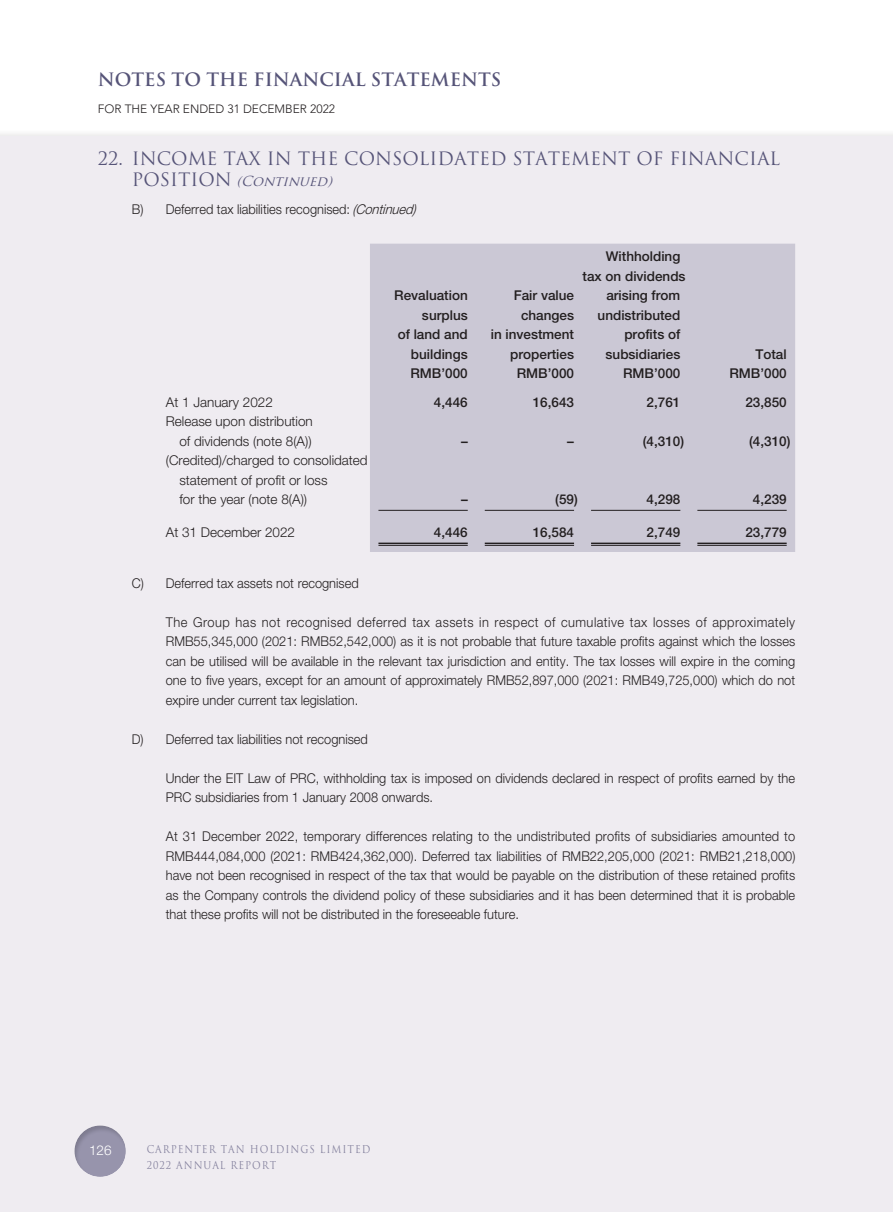
<style>
.page{position:relative;width:893px;height:1212px;background:#fff}
.page>*{position:absolute;margin:0;border:0;box-sizing:border-box;transform-origin:0 0}
.t1{font:18px "Trajan Pro";color:#565478}
.t2{font:700 18px "Trajan Pro";color:#565478}
.t3{font:300 13.5px/19.5px "Helvetica Neue LT Std";color:#231f20;text-align:justify;scale:.95 1}
.t4{font:500 13.5px/19.5px "Helvetica Neue LT Std";color:#231f20;text-align:right}
.t5{font:300 13.5px/19.5px "Helvetica Neue LT Std";color:#231f20;text-align:right}
.t6{font:italic 13.5px "Trajan Pro";color:#565478}
.t7{font:300 13.5px "Helvetica Neue LT Std";color:#fff}
.t8{font:300 12px "Avenir LT Std";color:#231f20}
.t9{font:10.5px/16px "Trajan Pro";letter-spacing:.1em;color:#86839f;scale:.9 1}
.s1{font-style:normal;font-size:18px}
.s2{font-style:italic}
</style>
<div class="page">
<div style="left:0;top:136px;width:893px;height:1076px;background:#efecf1"></div>
<div style="left:61px;top:1113px;width:79px;height:65px;background:#57585a;opacity:.25"></div>
<div style="left:370px;top:244px;width:425px;height:308px;background:#cbc8d5"></div>
<hr style="left:378px;top:510px;width:90px;height:1px;background:#231f20">
<hr style="left:485px;top:510px;width:89px;height:1px;background:#231f20">
<hr style="left:591px;top:510px;width:89px;height:1px;background:#231f20">
<hr style="left:697px;top:510px;width:90px;height:1px;background:#231f20">
<hr style="left:378px;top:543px;width:90px;height:1px;background:#231f20">
<hr style="left:378px;top:545px;width:90px;height:1px;background:#231f20">
<hr style="left:485px;top:543px;width:89px;height:1px;background:#231f20">
<hr style="left:485px;top:545px;width:89px;height:1px;background:#231f20">
<hr style="left:591px;top:543px;width:89px;height:1px;background:#231f20">
<hr style="left:591px;top:545px;width:89px;height:1px;background:#231f20">
<hr style="left:697px;top:543px;width:90px;height:1px;background:#231f20">
<hr style="left:697px;top:545px;width:90px;height:1px;background:#231f20">
<h1 class="t2" style="left:98px;top:69px;width:405px">NOTES TO THE FINANCIAL STATEMENTS</h1>
<p class="t8" style="left:98px;top:102px;width:239px">FOR THE YEAR ENDED 31 DECEMBER 2022</p>
<h1 class="t1" style="left:98px;top:147px;width:684px">22. INCOME TAX IN THE CONSOLIDATED STATEMENT OF FINANCIAL</h1>
<p class="t6" style="left:132px;top:172px;width:206px"><span class="s1">P O S I T I O N</span> (CONTINUED)</p>
<p class="t3" style="left:132px;top:199px;width:301px">B) Deferred tax liabilities recognised: <span class="s2">(Continued)</span></p>
<p class="t4" style="left:394px;top:286px;width:75px">Revaluation surplus<br>of land and buildings</p>
<p class="t4" style="left:491px;top:286px;width:85px">Fair value changes<br>in investment properties</p>
<p class="t4" style="left:606px;top:247px;width:76px">Withholding</p>
<p class="t4" style="left:583px;top:266px;width:105px">tax on dividends</p>
<p class="t4" style="left:606px;top:286px;width:76px">arising from</p>
<p class="t4" style="left:598px;top:305px;width:84px">undistributed</p>
<p class="t4" style="left:624px;top:325px;width:58px">profits of</p>
<p class="t4" style="left:606px;top:344px;width:76px">subsidiaries</p>
<p class="t4" style="left:755px;top:344px;width:33px">Total</p>
<p class="t4" style="left:410px;top:364px;width:59px">RMB’000</p>
<p class="t4" style="left:517px;top:364px;width:59px">RMB’000</p>
<p class="t4" style="left:623px;top:364px;width:59px">RMB’000</p>
<p class="t4" style="left:729px;top:364px;width:59px">RMB’000</p>
<p class="t5" style="left:166px;top:392px;width:109px">At 1 January 2022</p>
<p class="t4" style="left:434px;top:392px;width:35px">4,446</p>
<p class="t4" style="left:533px;top:392px;width:43px">16,643</p>
<p class="t4" style="left:647px;top:392px;width:35px">2,761</p>
<p class="t4" style="left:745px;top:392px;width:43px">23,850</p>
<p class="t5" style="left:166px;top:411px;width:149px">Release upon distribution of dividends (note 8(A))</p>
<p class="t4" style="left:461px;top:431px;width:8px">–</p>
<p class="t4" style="left:567px;top:431px;width:8px">–</p>
<p class="t4" style="left:643px;top:431px;width:43px">(4,310)</p>
<p class="t4" style="left:749px;top:431px;width:43px">(4,310)</p>
<p class="t5" style="left:179px;top:450px;width:190px;text-align:left;text-indent:-14px">(Credited)/charged to consolidated statement of profit or loss<br>for the year (note 8(A))</p>
<p class="t4" style="left:461px;top:490px;width:8px">–</p>
<p class="t4" style="left:555px;top:490px;width:24px">(59)</p>
<p class="t4" style="left:647px;top:490px;width:35px">4,298</p>
<p class="t4" style="left:753px;top:490px;width:35px">4,239</p>
<p class="t5" style="left:166px;top:523px;width:131px">At 31 December 2022</p>
<p class="t4" style="left:434px;top:523px;width:35px">4,446</p>
<p class="t4" style="left:533px;top:523px;width:43px">16,584</p>
<p class="t4" style="left:647px;top:523px;width:35px">2,749</p>
<p class="t4" style="left:745px;top:523px;width:43px">23,779</p>
<p class="t3" style="left:132px;top:573px;width:240px">C) Deferred tax assets not recognised</p>
<p class="t3" style="left:166px;top:612px;width:664px">The Group has not recognised deferred tax assets in respect of cumulative tax losses of approximately RMB55,345,000 (2021: RMB52,542,000) as it is not probable that future taxable profits against which the losses can be utilised will be available in the relevant tax jurisdiction and entity. The tax losses will expire in the coming one to five years, except for an amount of approximately RMB52,897,000 (2021: RMB49,725,000) which do not expire under current tax legislation.</p>
<p class="t3" style="left:132px;top:729px;width:250px">D) Deferred tax liabilities not recognised</p>
<p class="t3" style="left:166px;top:768px;width:664px">Under the EIT Law of PRC, withholding tax is imposed on dividends declared in respect of profits earned by the<br>PRC subsidiaries from 1 January 2008 onwards.</p>
<p class="t3" style="left:166px;top:826px;width:664px">At 31 December 2022, temporary differences relating to the undistributed profits of subsidiaries amounted to RMB444,084,000 (2021: RMB424,362,000). Deferred tax liabilities of RMB22,205,000 (2021: RMB21,218,000) have not been recognised in respect of the tax that would be payable on the distribution of these retained profits as the Company controls the dividend policy of these subsidiaries and it has been determined that it is probable that these profits will not be distributed in the foreseeable future.</p>
<p class="t7" style="left:89px;top:1142px;width:24px">126</p>
<p class="t9" style="left:147px;top:1141px;width:250px">CARPENTER TAN HOLDINGS LIMITED<br>2022 ANNUAL REPORT</p>
</div>
